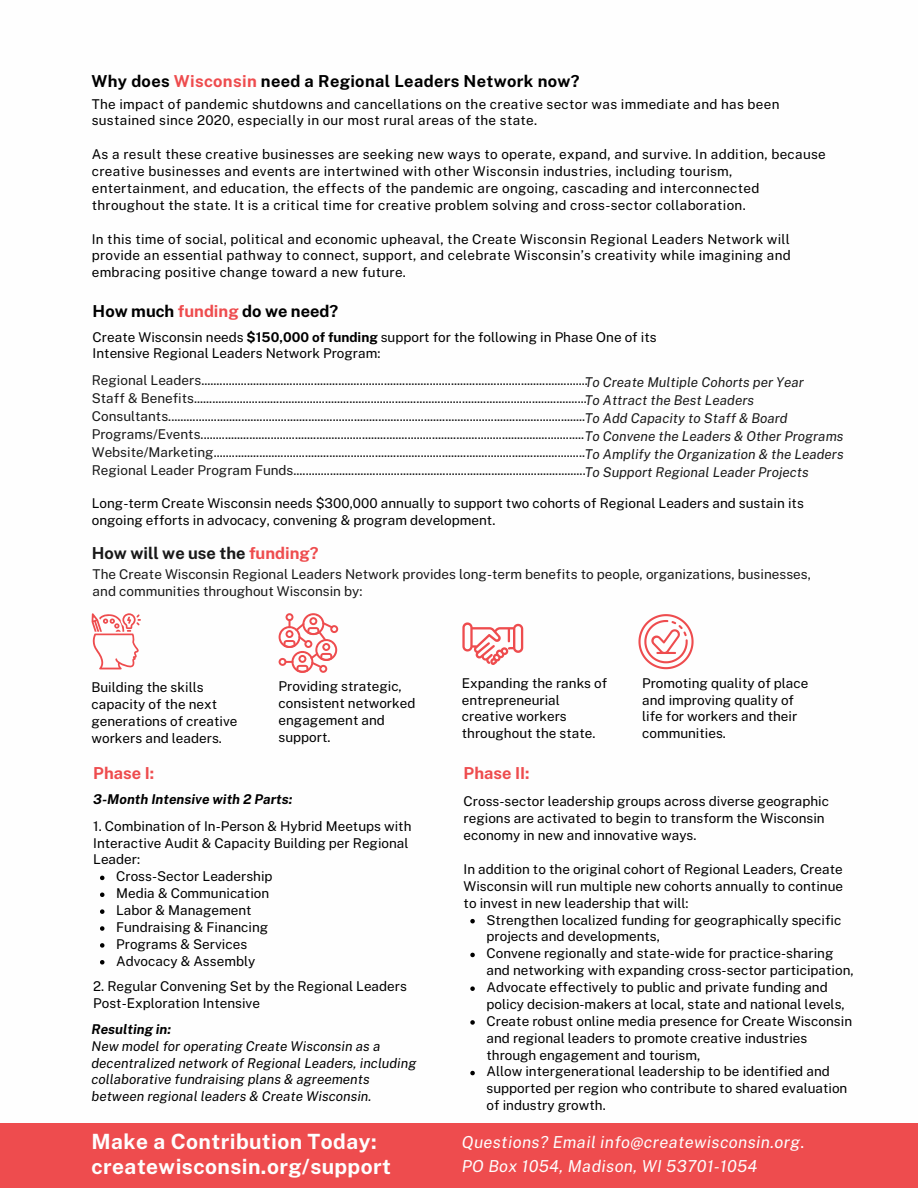
<style>
.page{position:relative;width:918px;height:1188px;background:#fff}
.page>*{position:absolute;margin:0;border:0;box-sizing:border-box;transform-origin:0 0}
.t1{font:700 21px "Public Sans";letter-spacing:.02em;color:#fefefe}
.t2{font:italic 16.5px "Public Sans";letter-spacing:.02em;color:#fefefe}
.t3{font:700 16.5px "Public Sans";letter-spacing:.02em;color:#000}
.t4{font:700 16.5px "Public Sans";color:#000}
.t5{font:700 16.5px "Public Sans";color:#191919}
.t6{font:700 16.5px "Public Sans";color:#ee4c4e}
.t7{font:13.5px/16.8px "Public Sans";color:#000}
.t8{font:13.5px/16.8px "Public Sans";color:#191919}
.t9{font:13.5px/16.8px "Public Sans";letter-spacing:.02em;color:#000}
.t10{font:italic 13.5px "Public Sans";color:#191919}
.t11{font:italic 13.5px/16.8px "Public Sans";color:#000}
.t12{font:italic 700 13.5px "Public Sans";color:#000}
.s1{color:#ee4c4e}
.s2{font-weight:700}
.s3{font-style:normal}
</style>
<div class="page">
<svg style="left:92px;top:613px;width:49px;height:56px"></svg>
<svg style="left:279px;top:613px;width:59px;height:60px"></svg>
<svg style="left:462px;top:622px;width:61px;height:43px"></svg>
<svg style="left:638px;top:614px;width:56px;height:55px"></svg>
<div style="left:0;top:1123px;width:918px;height:65px;background:#ee4c4e"></div>
<svg style="left:100px;top:876px;width:4px;height:4px"></svg>
<svg style="left:100px;top:893px;width:4px;height:4px"></svg>
<svg style="left:100px;top:909px;width:4px;height:5px"></svg>
<svg style="left:100px;top:926px;width:4px;height:5px"></svg>
<svg style="left:100px;top:943px;width:4px;height:5px"></svg>
<svg style="left:100px;top:960px;width:4px;height:5px"></svg>
<svg style="left:470px;top:919px;width:5px;height:4px"></svg>
<svg style="left:470px;top:953px;width:5px;height:4px"></svg>
<svg style="left:470px;top:986px;width:5px;height:5px"></svg>
<svg style="left:470px;top:1020px;width:5px;height:5px"></svg>
<svg style="left:470px;top:1071px;width:5px;height:4px"></svg>
<p class="t3" style="left:92px;top:71px;width:490px">Why does <span class="s1">Wisconsin</span> need a Regional Leaders Network now?</p>
<p class="t9" style="left:92px;top:95px;width:689px">The impact of pandemic shutdowns and cancellations on the creative sector was immediate and has been sustained since 2020, especially in our most rural areas of the state.</p>
<p class="t9" style="left:92px;top:146px;width:736px">As a result these creative businesses are seeking new ways to operate, expand, and survive. In addition, because creative businesses and events are intertwined with other Wisconsin industries, including tourism, entertainment, and education, the effects of the pandemic are ongoing, cascading and interconnected throughout the state. It is a critical time for creative problem solving and cross-sector collaboration.</p>
<p class="t7" style="left:92px;top:230px;width:701px;text-align:justify">In this time of social, political and economic upheaval, the Create Wisconsin Regional Leaders Network will provide an essential pathway to connect, support, and celebrate Wisconsin’s creativity while imagining and embracing positive change toward a new future.</p>
<p class="t4" style="left:93px;top:302px;width:247px">How much <span class="s1">funding</span> do we need?</p>
<p class="t7" style="left:93px;top:328px;width:566px">Create Wisconsin needs <span class="s2">$150,000 of funding</span> support for the following in Phase One of its<br>Intensive Regional Leaders Network Program:</p>
<p class="t8" style="left:92px;top:372px;width:498px">Regional Leaders...............................................................................................................................</p>
<p class="t8" style="left:92px;top:390px;width:497px">Staff &amp; Benefits.................................................................................................................................</p>
<p class="t8" style="left:92px;top:408px;width:495px">Consultants.........................................................................................................................................</p>
<p class="t8" style="left:92px;top:426px;width:494px">Programs/Events..............................................................................................................................</p>
<p class="t8" style="left:92px;top:444px;width:495px">Website/Marketing..........................................................................................................................</p>
<p class="t8" style="left:92px;top:462px;width:495px">Regional Leader Program Funds................................................................................................</p>
<p class="t10" style="left:585px;top:374px;width:221px">To Create Multiple Cohorts per Year</p>
<p class="t10" style="left:585px;top:392px;width:171px">To Attract the Best Leaders</p>
<p class="t10" style="left:585px;top:410px;width:204px">To Add Capacity to Staff &amp; Board</p>
<p class="t10" style="left:585px;top:428px;width:260px">To Convene the Leaders &amp; Other Programs</p>
<p class="t10" style="left:585px;top:446px;width:260px">To Amplify the Organization &amp; the Leaders</p>
<p class="t10" style="left:585px;top:464px;width:226px">To Support Regional Leader Projects</p>
<p class="t7" style="left:92px;top:494px;width:714px">Long-term Create Wisconsin needs $300,000 annually to support two cohorts of Regional Leaders and sustain its ongoing efforts in advocacy, convening &amp; program development.</p>
<p class="t5" style="left:92px;top:543px;width:228px">How will we use the <span class="s1">funding?</span></p>
<p class="t8" style="left:93px;top:566px;width:720px">The Create Wisconsin Regional Leaders Network provides long-term benefits to people, organizations, businesses, and communities throughout Wisconsin by:</p>
<p class="t7" style="left:92px;top:679px;width:147px">Building the skills capacity of the next generations of creative workers and leaders.</p>
<p class="t7" style="left:279px;top:678px;width:138px">Providing strategic, consistent networked engagement and support.</p>
<p class="t7" style="left:462px;top:674px;width:147px">Expanding the ranks of entrepreneurial creative workers throughout the state.</p>
<p class="t7" style="left:642px;top:674px;width:168px">Promoting quality of place and improving quality of life for workers and their communities.</p>
<p class="t6" style="left:93px;top:763px;width:62px">Phase I:</p>
<p class="t6" style="left:464px;top:763px;width:68px">Phase II:</p>
<p class="t12" style="left:93px;top:791px;width:201px">3-Month Intensive with 2 Parts:</p>
<p class="t7" style="left:93px;top:817px;width:320px">1. Combination of In-Person &amp; Hybrid Meetups with<br>Interactive Audit &amp; Capacity Building per Regional<br>Leader:</p>
<p class="t7" style="left:116px;top:868px;width:158px">Cross-Sector Leadership</p>
<p class="t7" style="left:116px;top:885px;width:155px">Media &amp; Communication</p>
<p class="t7" style="left:116px;top:902px;width:137px">Labor &amp; Management</p>
<p class="t7" style="left:116px;top:919px;width:154px">Fundraising &amp; Financing</p>
<p class="t7" style="left:116px;top:935px;width:133px">Programs &amp; Services</p>
<p class="t7" style="left:116px;top:952px;width:141px">Advocacy &amp; Assembly</p>
<p class="t7" style="left:93px;top:978px;width:315px">2. Regular Convening Set by the Regional Leaders<br>Post-Exploration Intensive</p>
<p class="t12" style="left:92px;top:1021px;width:81px">Resulting in:</p>
<p class="t11" style="left:92px;top:1037px;width:326px">New model for operating Create Wisconsin as a decentralized network of Regional Leaders, including collaborative fundraising plans &amp; agreements between regional leaders &amp; Create Wisconsin.</p>
<p class="t1" style="left:92px;top:1129px;width:287px">Make a Contribution Today:</p>
<p class="t1" style="left:92px;top:1154px;width:301px">createwisconsin.org/support</p>
<p class="t7" style="left:464px;top:793px;width:367px">Cross-sector leadership groups across diverse geographic regions are activated to begin to transform the Wisconsin economy in new and innovative ways.</p>
<p class="t7" style="left:464px;top:861px;width:381px;text-align:justify">In addition to the original cohort of Regional Leaders, Create Wisconsin will run multiple new cohorts annually to continue to invest in new leadership that will:</p>
<p class="t7" style="left:487px;top:911px;width:356px">Strengthen localized funding for geographically specific projects and developments,</p>
<p class="t7" style="left:487px;top:945px;width:369px">Convene regionally and state-wide for practice-sharing and networking with expanding cross-sector participation,</p>
<p class="t7" style="left:487px;top:979px;width:360px">Advocate effectively to public and private funding and policy decision-makers at local, state and national levels,</p>
<p class="t7" style="left:487px;top:1013px;width:367px">Create robust online media presence for Create Wisconsin and regional leaders to promote creative industries through engagement and tourism,</p>
<p class="t7" style="left:487px;top:1063px;width:362px">Allow intergenerational leadership to be identified and supported per region who contribute to shared evaluation of industry growth.</p>
<p class="t2" style="left:462px;top:1132px;width:344px">Questions? Email info@createwisconsin.org<span class="s3">.</span></p>
<p class="t2" style="left:462px;top:1157px;width:297px">PO Box 1054, Madison, WI 53701-1054</p>
</div>
